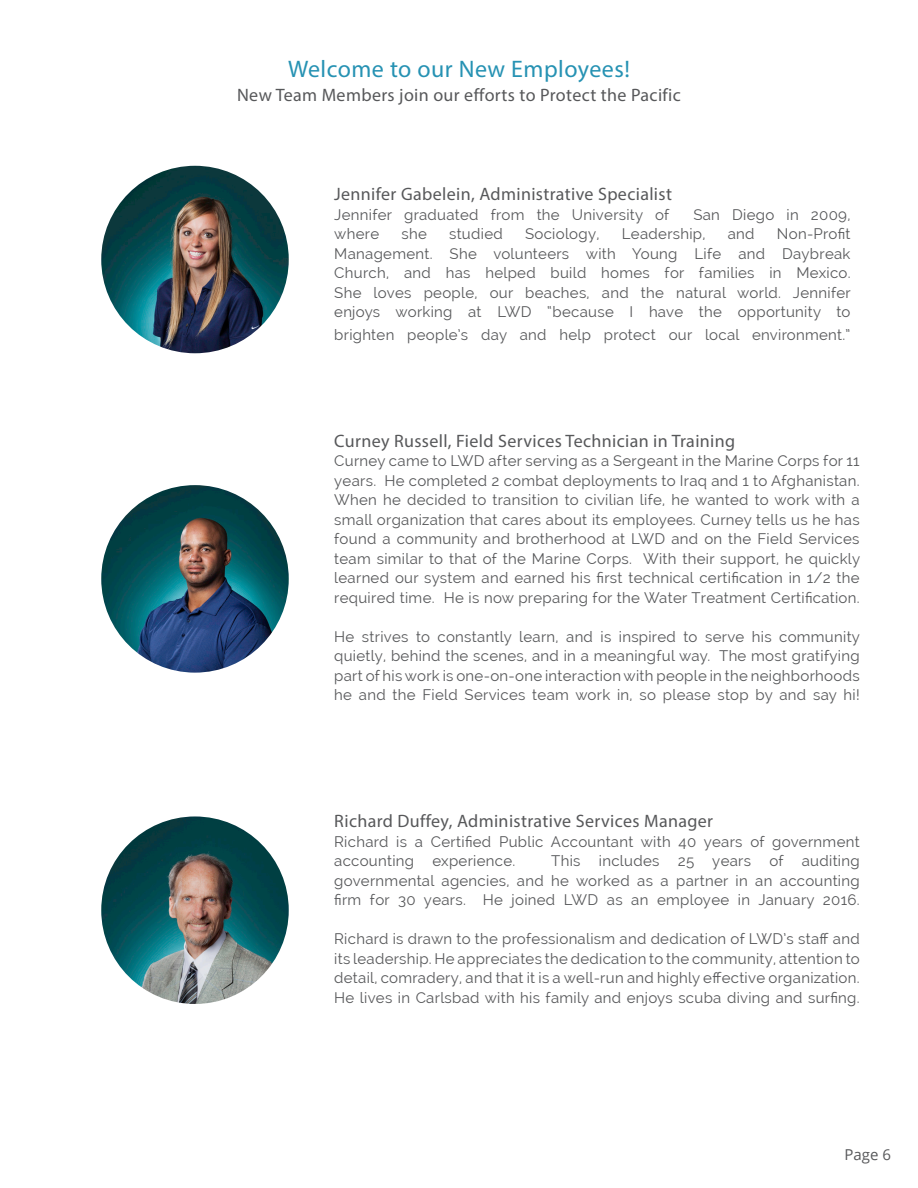
<style>
.page{position:relative;width:918px;height:1188px;background:#fff}
.page>*{position:absolute;margin:0;border:0;box-sizing:border-box;transform-origin:0 0}
.t1{font:24px "Myriad Pro";letter-spacing:.02em;color:#2692b3}
.t2{font:18px "Myriad Pro";letter-spacing:.02em;color:#57585a}
.t3{font:15px/19.5px "Raleway";letter-spacing:.02em;color:#57585a;text-align:justify}
.t4{font:15px "Open Sans";color:#57585a}
</style>
<div class="page">
<img style="left:101px;top:816px;width:188px;height:188px;border-radius:94px">
<img style="left:101px;top:485px;width:188px;height:188px;border-radius:94px">
<img style="left:101px;top:166px;width:188px;height:187px;border-radius:94px">
<p class="t1" style="left:288px;top:54px;width:343px">Welcome to our New Employees!</p>
<p class="t2" style="left:237px;top:83px;width:445px">New Team Members join our efforts to Protect the Pacific</p>
<p class="t2" style="left:334px;top:183px;width:339px">Jennifer Gabelein, Administrative Specialist</p>
<p class="t3" style="left:334px;top:205px;width:337px">Jennifer graduated from the University of</p>
<p class="t3" style="left:693px;top:205px;width:159px">San Diego in 2009,</p>
<p class="t3" style="left:334px;top:224px;width:46px">where</p>
<p class="t3" style="left:401px;top:224px;width:27px">she</p>
<p class="t3" style="left:449px;top:224px;width:55px">studied</p>
<p class="t3" style="left:525px;top:224px;width:76px">Sociology,</p>
<p class="t3" style="left:622px;top:224px;width:85px">Leadership,</p>
<p class="t3" style="left:728px;top:224px;width:28px">and</p>
<p class="t3" style="left:334px;top:224px;width:518px;text-indent:443px">Non-Profit Management. She volunteers with Young Life and Daybreak Church, and has helped build homes for families in Mexico.</p>
<p class="t3" style="left:334px;top:283px;width:518px">She loves people, our beaches, and the natural world. Jennifer enjoys working at LWD “because I have the opportunity to</p>
<p class="t3" style="left:334px;top:325px;width:518px">brighten people’s day and help protect our local environment.”</p>
<p class="t2" style="left:334px;top:430px;width:403px">Curney Russell, Field Services Technician in Training</p>
<p class="t3" style="left:334px;top:451px;width:527px">Curney came to LWD after serving as a Sergeant in the Marine Corps for 11 years. He completed 2 combat deployments to Iraq and 1 to Afghanistan.<br>When he decided to transition to civilian life, he wanted to work with a small organization that cares about its employees. Curney tells us he has found a community and brotherhood at LWD and on the Field Services team similar to that of the Marine Corps. With their support, he quickly learned our system and earned his first technical certification in 1/2 the required time. He is now preparing for the Water Treatment Certification.</p>
<p class="t3" style="left:334px;top:627px;width:527px">He strives to constantly learn, and is inspired to serve his community quietly, behind the scenes, and in a meaningful way. The most gratifying part of his work is one-on-one interaction with people in the neighborhoods he and the Field Services team work in, so please stop by and say hi!</p>
<p class="t2" style="left:334px;top:810px;width:380px">Richard Duffey, Administrative Services Manager</p>
<p class="t3" style="left:334px;top:831px;width:527px">Richard is a Certified Public Accountant with 40 years of government accounting experience.</p>
<p class="t3" style="left:334px;top:851px;width:527px;text-indent:217px">This includes 25 years of auditing governmental agencies, and he worked as a partner in an accounting firm for 30 years. He joined LWD as an employee in January 2016.</p>
<p class="t3" style="left:334px;top:929px;width:527px">Richard is drawn to the professionalism and dedication of LWD’s staff and its leadership. He appreciates the dedication to the community, attention to detail, comradery, and that it is a well-run and highly effective organization.<br>He lives in Carlsbad with his family and enjoys scuba diving and surfing.</p>
<p class="t4" style="left:845px;top:1144px;width:48px">Page 6</p>
</div>
